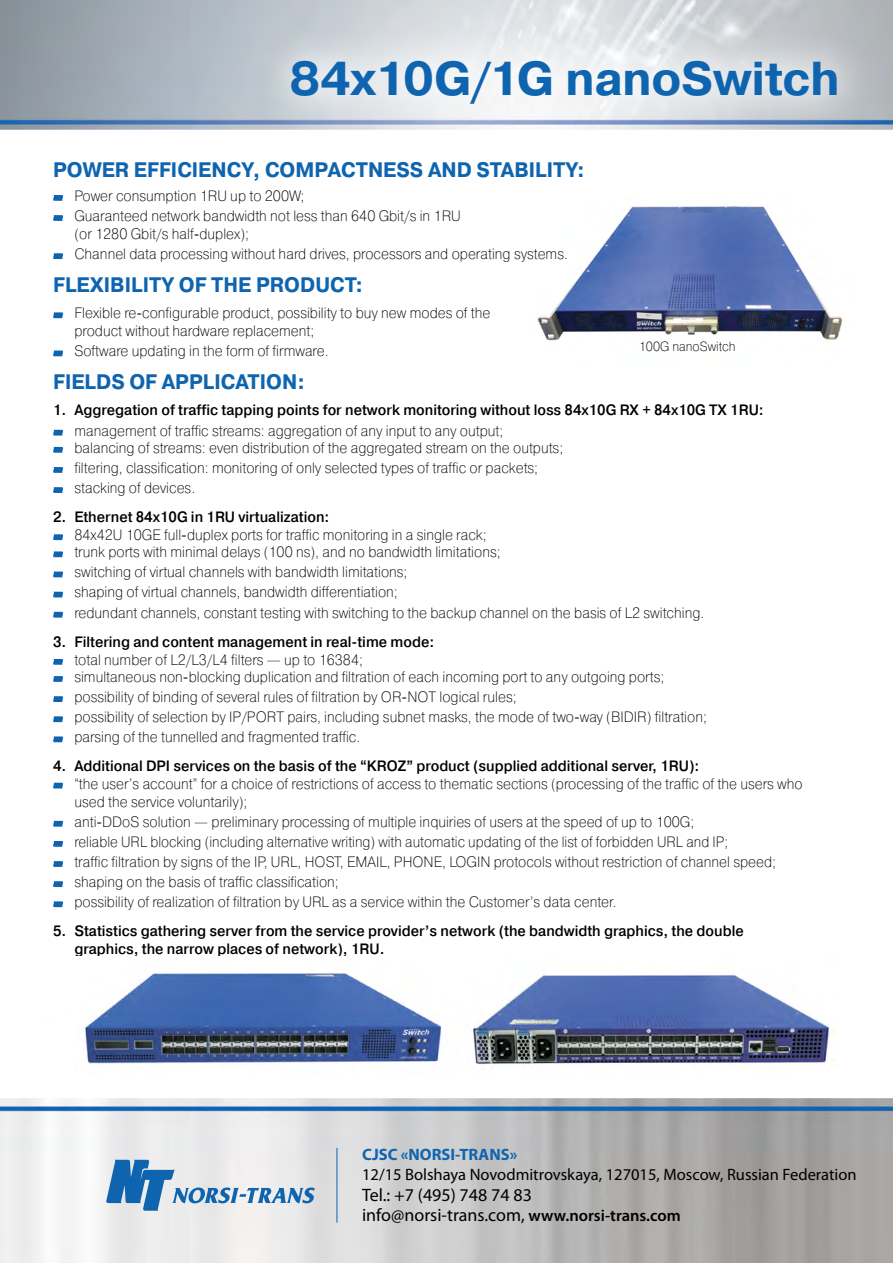
<style>
.page{position:relative;width:893px;height:1263px;background:#fff}
.page>*{position:absolute;margin:0;border:0;box-sizing:border-box;transform-origin:0 0}
.t1{font:700 47.55px "Pragmatica C";letter-spacing:-.01em;color:#0f64b0}
.t2{font:700 21px "Pragmatica C";color:#0f64b0;scale:.95 1}
.t3{font:18px/19.5px "Myriad Pro";color:#000}
.t4{font:16.5px "Myriad Pro";color:#000}
.t5{font:700 16.5px "Myriad Pro";color:#0f64b0}
.t6{font:15px/20.1px "Pragmatica Light C";color:#000;scale:.95 1}
.t7{font:700 15px/18px "Pragmatica Light C";color:#000;scale:.94 1}
.t8{font:13.2px "Pragmatica Light C";color:#000;scale:.95 1}
.s1{font-weight:600;font-size:16.5px}
</style>
<div class="page">
<img style="left:0;top:0;width:893px;height:1263px">
<hr style="left:337px;top:1148px;width:1px;height:75px;background:#0f64b0">
<svg style="left:106px;top:1160px;width:209px;height:51px;background:#aac2d9"></svg>
<img style="left:531px;top:199px;width:320px;height:164px">
<svg style="left:53px;top:195px;width:10px;height:6px"></svg>
<svg style="left:53px;top:215px;width:10px;height:6px"></svg>
<svg style="left:53px;top:253px;width:10px;height:6px"></svg>
<svg style="left:53px;top:312px;width:10px;height:6px"></svg>
<svg style="left:53px;top:350px;width:10px;height:6px"></svg>
<svg style="left:53px;top:430px;width:10px;height:6px"></svg>
<svg style="left:53px;top:447px;width:10px;height:6px"></svg>
<svg style="left:53px;top:467px;width:10px;height:6px"></svg>
<svg style="left:53px;top:487px;width:10px;height:6px"></svg>
<svg style="left:53px;top:534px;width:10px;height:6px"></svg>
<svg style="left:53px;top:551px;width:10px;height:6px"></svg>
<svg style="left:53px;top:572px;width:10px;height:5px"></svg>
<svg style="left:53px;top:592px;width:10px;height:5px"></svg>
<svg style="left:53px;top:612px;width:10px;height:6px"></svg>
<svg style="left:53px;top:659px;width:10px;height:6px"></svg>
<svg style="left:53px;top:676px;width:10px;height:6px"></svg>
<svg style="left:53px;top:696px;width:10px;height:6px"></svg>
<svg style="left:53px;top:716px;width:10px;height:6px"></svg>
<svg style="left:53px;top:736px;width:10px;height:6px"></svg>
<svg style="left:53px;top:783px;width:10px;height:5px"></svg>
<svg style="left:53px;top:821px;width:10px;height:6px"></svg>
<svg style="left:53px;top:841px;width:10px;height:6px"></svg>
<svg style="left:53px;top:861px;width:10px;height:6px"></svg>
<svg style="left:53px;top:881px;width:10px;height:6px"></svg>
<svg style="left:53px;top:901px;width:10px;height:6px"></svg>
<img style="left:36px;top:957px;width:418px;height:117px">
<img style="left:454px;top:959px;width:418px;height:117px">
<svg style="left:254px;top:22px;width:621px;height:117px"></svg>
<h1 class="t1" style="left:289px;top:52px;width:552px">84Х10G/1G NANOSWITCH</h1>
<h2 class="t2" style="left:53px;top:158px;width:138px">POWER EFFICIENC</h2>
<h2 class="t2" style="left:241px;top:158px;width:107px">Y, COMPACTNESS</h2>
<h2 class="t2" style="left:428px;top:158px;width:64px">AN D STABILIT</h2>
<h2 class="t2" style="left:565px;top:158px;width:22px">Y:</h2>
<p class="t6" style="left:74px;top:186px;width:408px">Power consumption 1RU up to 200W;<br>Guaranteed network bandwidth not less than 640 Gbit/s in 1RU</p>
<p class="t6" style="left:74px;top:224px;width:521px">(or 1280 Gbit/s half-duplex);<br>Channel data processing without hard drives, processors and operating systems.</p>
<h2 class="t2" style="left:53px;top:273px;width:65px">FLEXIBILIT</h2>
<h2 class="t2" style="left:161px;top:273px;width:68px">Y OF THE</h2>
<h2 class="t2" style="left:256px;top:273px;width:114px">PRODUCT:</h2>
<p class="t6" style="left:74px;top:304px;width:439px;line-height:18px">Flexible re-configurable product, possibility to buy new modes of the product without hardware replacement;</p>
<p class="t6" style="left:74px;top:341px;width:269px">Software updating in the form of firmware.</p>
<h2 class="t2" style="left:53px;top:370px;width:12px">FIEL</h2>
<h2 class="t2" style="left:96px;top:370px;width:124px">DS OF APPLICATI</h2>
<h2 class="t2" style="left:266px;top:370px;width:42px">ON:</h2>
<p class="t7" style="left:53px;top:401px;width:757px">1. Aggregation of traffic tapping points for network monitoring without loss 84x10G RX + 84x10G TX 1RU:</p>
<p class="t6" style="left:74px;top:422px;width:516px;line-height:17.1px">management of traffic streams: aggregation of any input to any output; balancing of streams: even distribution of the aggregated stream on the outputs;</p>
<p class="t6" style="left:74px;top:458px;width:490px">filtering, classification: monitoring of only selected types of traffic or packets; stacking of devices.</p>
<p class="t7" style="left:53px;top:508px;width:295px">2. Ethernet 84x10G in 1RU virtualization:</p>
<p class="t6" style="left:74px;top:526px;width:450px;line-height:17.1px">84х42U 10GE full-duplex ports for traffic monitoring in a single rack; trunk ports with minimal delays (100 ns), and no bandwidth limitations;</p>
<p class="t6" style="left:74px;top:562px;width:665px">switching of virtual channels with bandwidth limitations;<br>shaping of virtual channels, bandwidth differentiation;<br>redundant channels, constant testing with switching to the backup channel on the basis of L2 switching.</p>
<p class="t7" style="left:53px;top:633px;width:407px">3. Filtering and content management in real-time mode:</p>
<p class="t6" style="left:74px;top:651px;width:622px;line-height:17.1px">total number of L2/L3/L4 filters — up to 16384;<br>simultaneous non-blocking duplication and filtration of each incoming port to any outgoing ports;</p>
<p class="t6" style="left:74px;top:687px;width:667px">possibility of binding of several rules of filtration by OR-NOT logical rules;<br>possibility of selection by IP/PORT pairs, including subnet masks, the mode of two-way (BIDIR) filtration; parsing of the tunnelled and fragmented traffic.</p>
<p class="t7" style="left:53px;top:757px;width:689px">4. Additional DPI services on the basis of the “KROZ” product (supplied additional server, 1RU):</p>
<p class="t6" style="left:74px;top:774px;width:768px;line-height:18px">“the user’s account” for a choice of restrictions of access to thematic sections (processing of the traffic of the users who used the service voluntarily);</p>
<p class="t6" style="left:74px;top:811px;width:740px">anti-DDoS solution — preliminary processing of multiple inquiries of users at the speed of up to 100G;<br>reliable URL blocking (including alternative writing) with automatic updating of the list of forbidden URL and IP;<br>traffic filtration by signs of the IP, URL, HOST, EMAIL, PHONE, LOGIN protocols without restriction of channel speed; shaping on the basis of traffic classification;<br>possibility of realization of filtration by URL as a service within the Customer’s data center.</p>
<p class="t7" style="left:74px;top:922px;width:713px;text-indent:-21px">5. Statistics gathering server from the service provider’s network (the bandwidth graphics, the double graphics, the narrow places of network), 1RU.</p>
<p class="t8" style="left:639px;top:339px;width:103px">100G nanoSwitch</p>
<p class="t5" style="left:362px;top:1143px;width:157px">CJSC «NORSI-TRANS»</p>
<p class="t4" style="left:362px;top:1164px;width:496px">12/15 Bolshaya Novodmitrovskaya, 127015, Moscow, Russian Federation</p>
<p class="t3" style="left:362px;top:1185px;width:320px">Tel.: +7 (495) 748 74 83 info@norsi-trans.com, <span class="s1">www.norsi-trans.com</span></p>
</div>
